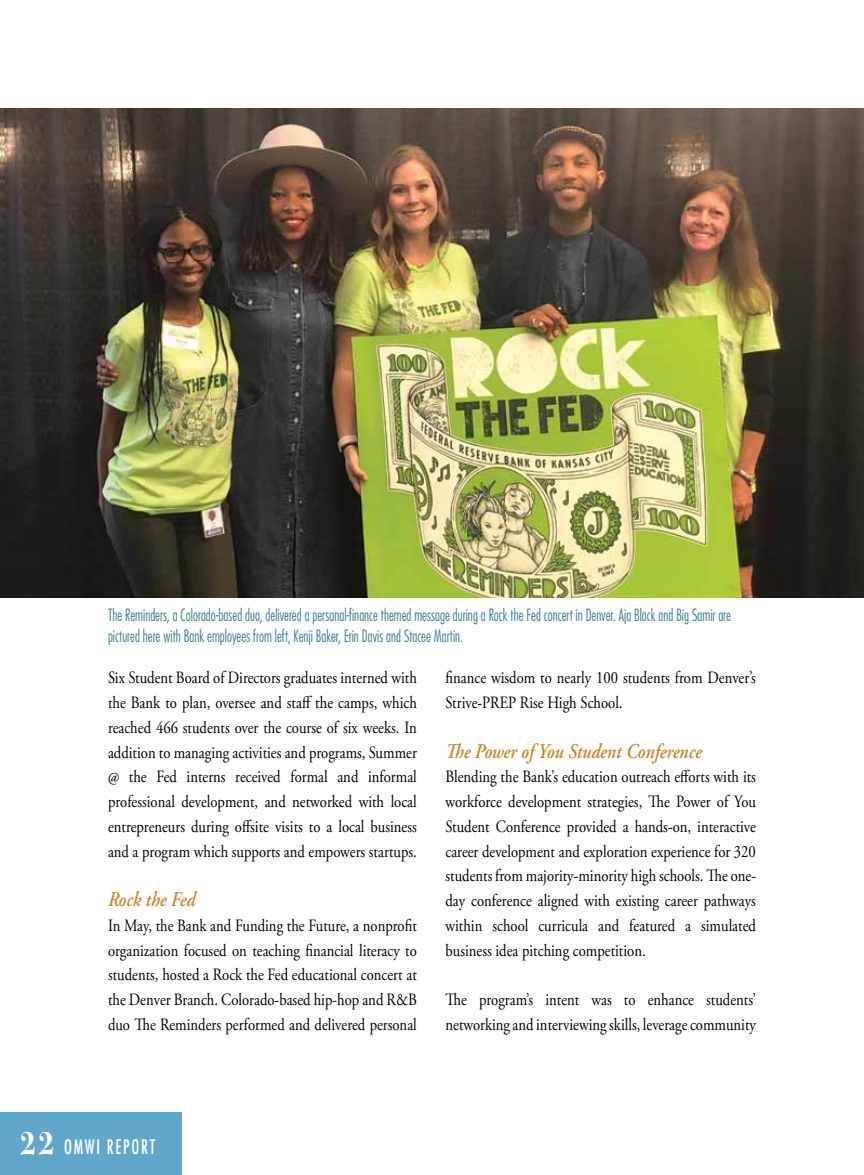
<style>
.page{position:relative;width:864px;height:1175px;background:#fff}
.page>*{position:absolute;margin:0;border:0;box-sizing:border-box;transform-origin:0 0}
.t1{font:italic 600 21px "Adobe Garamond Pro";color:#c6892b;scale:.85 1}
.t2{font:500 condensed 19.5px "Futura";letter-spacing:.1em;color:#fff;scale:.85 1}
.t3{font:17.25px/24.8px "Adobe Garamond Pro";color:#000;text-align:justify;scale:.85 1}
.t4{font:300 condensed 16.5px/21px "Futura Std";color:#3e7d91;scale:.85 1}
.s1{font-family:"Bodoni Svty Two ITCTT";font-weight:700;font-stretch:normal;font-size:33px}
</style>
<div class="page">
<div style="left:0;top:1111px;width:181px;height:63px;background:#60a7cb"></div>
<img style="left:0;top:108px;width:864px;height:489px">
<p class="t4" style="left:108px;top:604px;width:734px">The Reminders, a Colorado-based duo, delivered a personal-finance themed message during a Rock the Fed concert in Denver. Aja Black and Big Samir are pictured here with Bank employees from left, Kenji Baker, Erin Davis and Stacee Martin.</p>
<p class="t3" style="left:108px;top:666px;width:365px">Six Student Board of Directors graduates interned with the Bank to plan, oversee and staff the camps, which reached 466 students over the course of six weeks. In addition to managing activities and programs, Summer @ the Fed interns received formal and informal professional development, and networked with local entrepreneurs during offsite visits to a local business and a program which supports and empowers startups.</p>
<p class="t1" style="left:108px;top:887px;width:104px">Rock the Fed</p>
<p class="t3" style="left:108px;top:913px;width:365px">In May, the Bank and Funding the Future, a nonprofit organization focused on teaching financial literacy to students, hosted a Rock the Fed educational concert at the Denver Branch. Colorado-based hip-hop and R&amp;B duo The Reminders performed and delivered personal</p>
<p class="t3" style="left:446px;top:666px;width:367px">finance wisdom to nearly 100 students from Denver’s<br>Strive-PREP Rise High School.</p>
<p class="t1" style="left:446px;top:739px;width:303px">The Power of You Student Conference</p>
<p class="t3" style="left:446px;top:765px;width:367px">Blending the Bank’s education outreach efforts with its workforce development strategies, The Power of You Student Conference provided a hands-on, interactive career development and exploration experience for 320 students from majority-minority high schools. The one&shy;day conference aligned with existing career pathways within school curricula and featured a simulated business idea pitching competition.</p>
<p class="t3" style="left:446px;top:988px;width:367px">The program’s intent was to enhance students’ networking and interviewing skills, leverage community</p>
<p class="t2" style="left:20px;top:1134px;width:160px"><span class="s1">22</span> OMWI REPORT</p>
</div>
